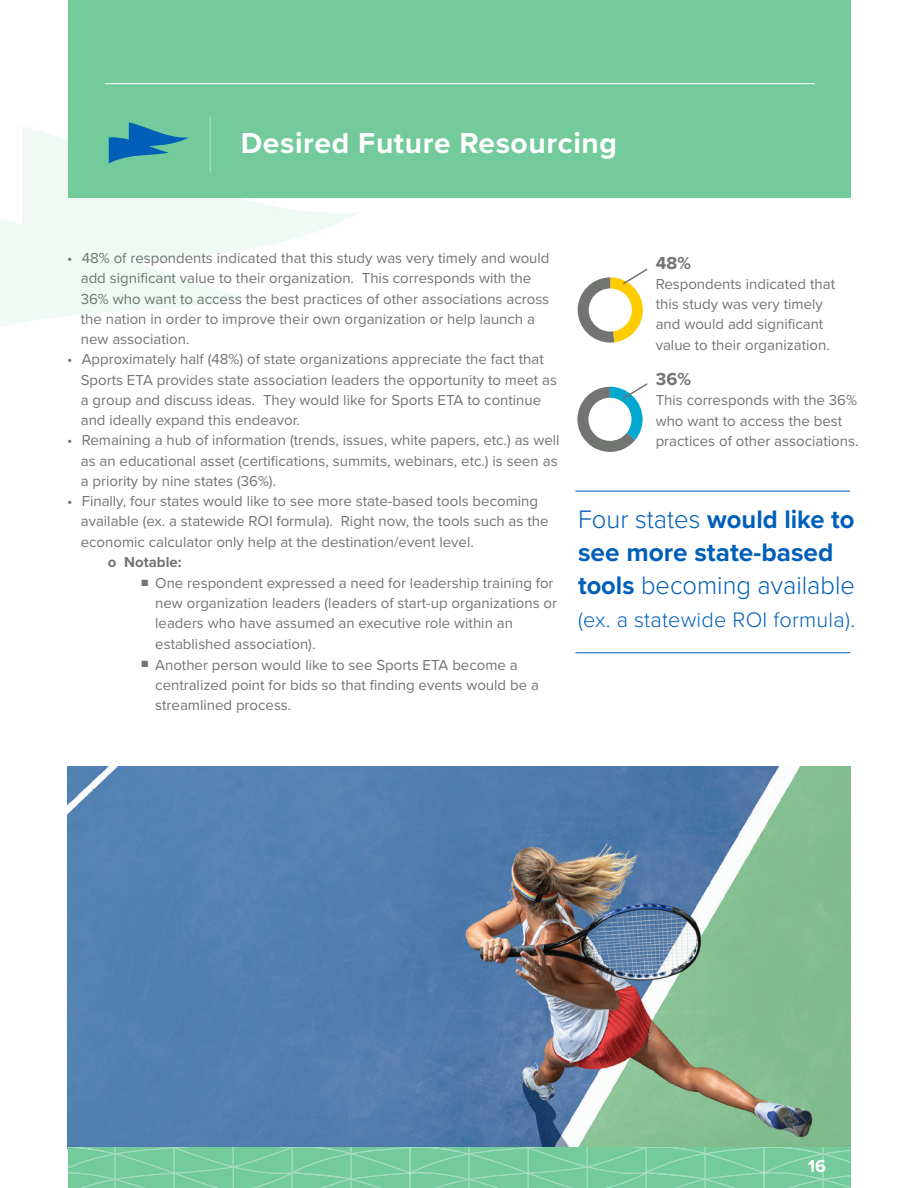
<style>
.page{position:relative;width:918px;height:1188px;background:#fff}
.page>*{position:absolute;margin:0;border:0;box-sizing:border-box;transform-origin:0 0}
.t1{font:700 30px "Proxima Nova";letter-spacing:.02em;color:#fff}
.t2{font:700 26.25px/33px "Proxima Nova";color:#005fb9}
.t3{font:300 21.75px "Proxima Nova";letter-spacing:.01em;color:#005fb9}
.t4{font:700 18px "Proxima Nova";color:#717471}
.t5{font:700 18px "Proxima Nova";color:#fff}
.t6{font:15px/20.2px "Proxima Nova";color:#717471}
.t7{font:700 15px "Proxima Nova";color:#717471}
.s1{font-weight:300}
</style>
<div class="page">
<img style="left:68px;top:767px;width:783px;height:381px">
<div style="left:68px;top:0;width:783px;height:198px;background:#73ca9a"></div>
<hr style="left:105px;top:83px;width:710px;height:1px;background:#fff">
<svg style="left:68px;top:1148px;width:783px;height:40px;background:#79cc9e"></svg>
<hr style="left:575px;top:491px;width:275px;height:1px;background:#005fb9">
<hr style="left:575px;top:652px;width:275px;height:1px;background:#005fb9">
<hr style="left:102px;top:395px;width:93px;height:1px;background:#d1d2d4">
<svg style="left:108px;top:122px;width:81px;height:42px"></svg>
<hr style="left:210px;top:117px;width:1px;height:55px;background:#fffefc">
<svg style="left:578px;top:268px;width:70px;height:75px"></svg>
<svg style="left:577px;top:383px;width:71px;height:69px"></svg>
<h1 class="t1" style="left:241px;top:120px;width:378px">Desired Future Resourcing</h1>
<p class="t6" style="left:81px;top:247px;width:470px;text-indent:-13px">• 48% of respondents indicated that this study was very timely and would add significant value to their organization. This corresponds with the 36% who want to access the best practices of other associations across the nation in order to improve their own organization or help launch a new association.</p>
<p class="t6" style="left:81px;top:349px;width:478px;text-indent:-13px">• Approximately half (48%) of state organizations appreciate the fact that Sports ETA provides state association leaders the opportunity to meet as a group and discuss ideas. They would like for Sports ETA to continue and ideally expand this endeavor.</p>
<p class="t6" style="left:81px;top:430px;width:480px;text-indent:-13px">• Remaining a hub of information (trends, issues, white papers, etc.) as well as an educational asset (certifications, summits, webinars, etc.) is seen as a priority by nine states (36%).</p>
<p class="t6" style="left:81px;top:490px;width:469px;text-indent:-13px">• Finally, four states would like to see more state-based tools becoming available (ex. a statewide ROI formula). Right now, the tools such as the economic calculator only help at the destination/event level.</p>
<p class="t7" style="left:108px;top:551px;width:75px">o Notable:</p>
<p class="t6" style="left:155px;top:572px;width:403px;text-indent:-14px">■ One respondent expressed a need for leadership training for new organization leaders (leaders of start-up organizations or leaders who have assumed an executive role within an established association).</p>
<p class="t6" style="left:155px;top:654px;width:385px;text-indent:-14px">■ Another person would like to see Sports ETA become a centralized point for bids so that finding events would be a streamlined process.</p>
<p class="t4" style="left:656px;top:249px;width:37px">48%</p>
<p class="t6" style="left:656px;top:273px;width:181px">Respondents indicated that this study was very timely and would add significant value to their organization.</p>
<p class="t4" style="left:656px;top:366px;width:37px">36%</p>
<p class="t6" style="left:656px;top:390px;width:204px">This corresponds with the 36% who want to access the best practices of other associations.</p>
<h2 class="t2" style="left:578px;top:502px;width:278px"><span class="s1">Four states</span> would like to see more state-based tools <span class="s1">becoming available</span></h2>
<h3 class="t3" style="left:578px;top:603px;width:279px">(ex. a statewide ROI formula).</h3>
<p class="t5" style="left:808px;top:1153px;width:20px">16</p>
</div>
